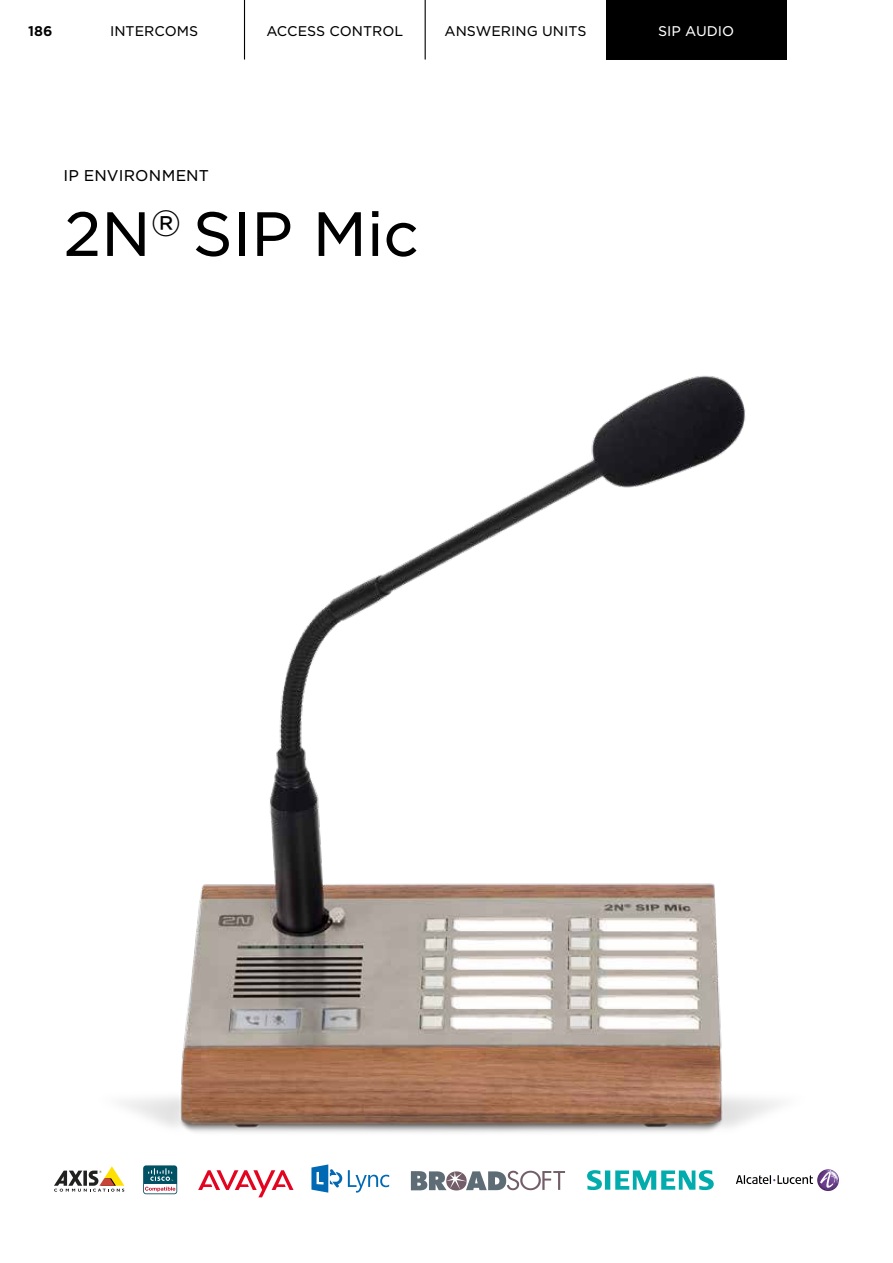
<style>
.page{position:relative;width:893px;height:1263px;background:#fff}
.page>*{position:absolute;margin:0;border:0;box-sizing:border-box;transform-origin:0 0}
.t1{font:60px "Gotham S Sm";letter-spacing:-.01em;color:#000}
.t2{font:15px "Gotham S Sm";letter-spacing:.01em;color:#000}
.t3{font:13.5px "Gotham S Sm";color:#000}
.t4{font:13.5px "Gotham S Sm";color:#fff}
.t5{font:700 13.5px "Gotham S Sm";color:#000}
</style>
<div class="page">
<div style="left:606px;top:0;width:180px;height:60px;background:#000"></div>
<hr style="left:425px;top:0;width:1px;height:60px;background:#000">
<hr style="left:244px;top:0;width:1px;height:60px;background:#000">
<img style="left:123px;top:375px;width:657px;height:758px">
<div style="left:143px;top:1165px;width:34px;height:29px;background:#005164;border-radius:3px"></div>
<svg style="left:144px;top:1168px;width:32px;height:25px"></svg>
<svg style="left:54px;top:1166px;width:70px;height:26px"></svg>
<svg style="left:198px;top:1170px;width:96px;height:27px"></svg>
<svg style="left:587px;top:1170px;width:127px;height:20px"></svg>
<svg style="left:411px;top:1171px;width:154px;height:19px"></svg>
<svg style="left:348px;top:1170px;width:41px;height:22px"></svg>
<svg style="left:311px;top:1164px;width:31px;height:29px"></svg>
<svg style="left:736px;top:1169px;width:103px;height:22px"></svg>
<p class="t5" style="left:28px;top:22px;width:26px">186</p>
<p class="t3" style="left:110px;top:22px;width:90px">INTERCOMS</p>
<p class="t3" style="left:266px;top:22px;width:138px">ACCESS CONTROL</p>
<p class="t3" style="left:445px;top:22px;width:143px">ANSWERING UNITS</p>
<p class="t4" style="left:658px;top:22px;width:78px">SIP AUDIO</p>
<p class="t2" style="left:63px;top:165px;width:147px">IP ENVIRONMENT</p>
<h1 class="t1" style="left:63px;top:194px;width:357px">2N<sup>®</sup> SIP Mic</h1>
</div>
